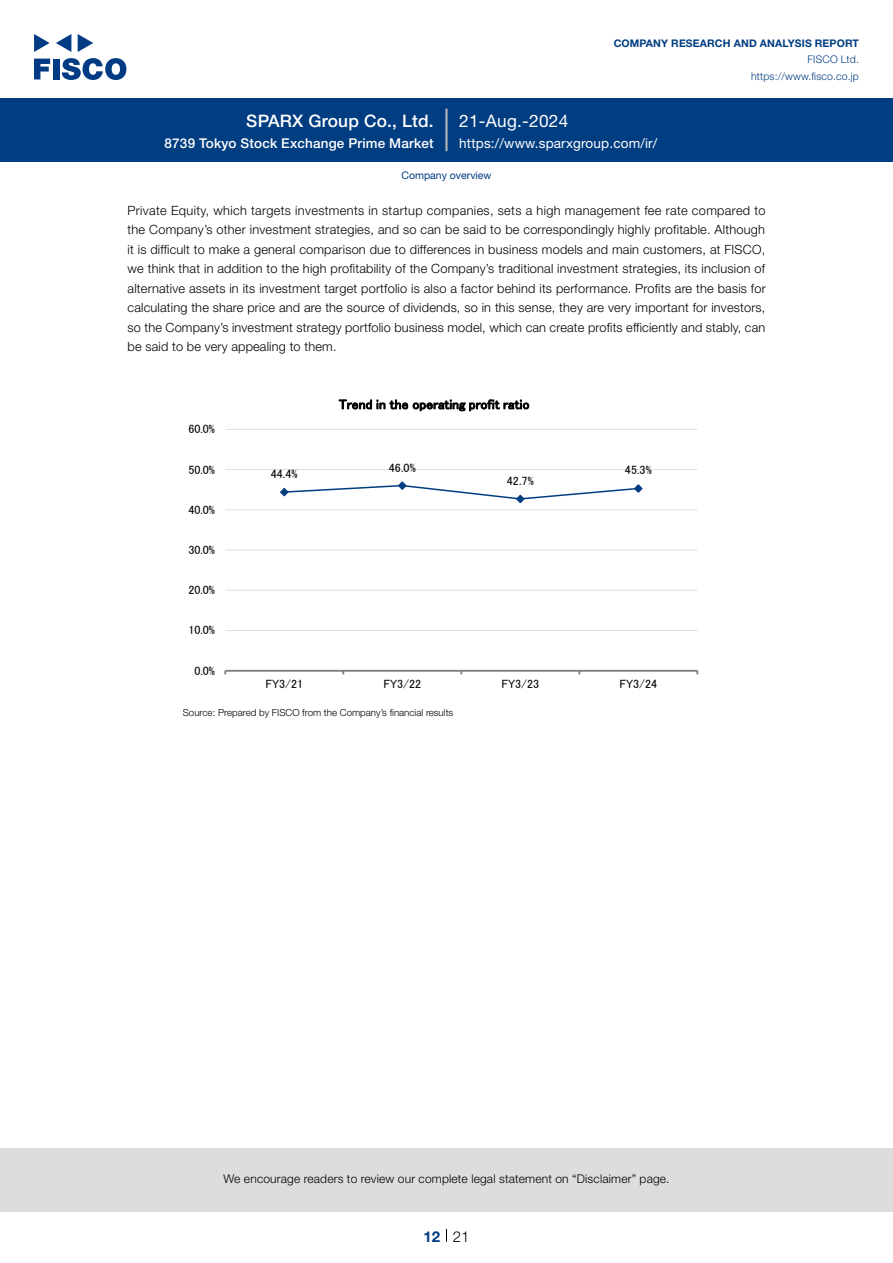
<style>
.page{position:relative;width:893px;height:1263px;background:#fff}
.page>*{position:absolute;margin:0;border:0;box-sizing:border-box;transform-origin:0 0}
.t1{font:500 17.25px "Helvetica Neue LT Std";letter-spacing:.015em;color:#fff}
.t2{font:17.25px "Helvetica Neue LT Std";letter-spacing:.015em;color:#fff}
.t3{font:300 15px "Helvetica Neue LT Std";color:#000}
.t4{font:700 15px "Helvetica Neue LT Std";color:#003d81}
.t5{font:500 13.5px "Helvetica Neue LT Std";letter-spacing:.015em;color:#fff}
.t6{font:13.5px "Helvetica Neue LT Std";letter-spacing:.015em;color:#fff}
.t7{font:13.5px "MS P Gothic";letter-spacing:.01em;color:#000}
.t8{font:300 12.75px/19.5px "Helvetica Neue LT Std";letter-spacing:.015em;color:#000;text-align:justify}
.t9{font:12.15px "MS P Gothic";color:#000}
.t10{font:12px "MS P Gothic";letter-spacing:-.005em;color:#000}
.t11{font:300 12px "Helvetica Neue LT Std";letter-spacing:.015em;color:#000}
.t12{font:700 10.5px "Helvetica Neue LT Std";letter-spacing:.015em;color:#003d81}
.t13{font:300 10.5px/16.5px "Helvetica Neue LT Std";letter-spacing:.015em;color:#003d81;text-align:right}
.t14{font:10.5px "Helvetica Neue LT Std";color:#003d81}
.t15{font:300 9.75px "Helvetica Neue LT Std";color:#000}
</style>
<div class="page">
<div style="left:0;top:1148px;width:893px;height:64px;background:#ddd"></div>
<svg style="left:34px;top:59px;width:16px;height:20px"></svg>
<div style="left:53px;top:59px;width:6px;height:20px;background:#003b83"></div>
<svg style="left:62px;top:58px;width:64px;height:22px"></svg>
<svg style="left:34px;top:34px;width:16px;height:18px"></svg>
<svg style="left:78px;top:34px;width:15px;height:18px"></svg>
<svg style="left:56px;top:34px;width:15px;height:18px"></svg>
<div style="left:0;top:98px;width:893px;height:64px;background:#003d81"></div>
<hr style="left:445px;top:109px;width:3px;height:42px;background:#b5b5b6">
<svg style="left:446px;top:1229px;width:1px;height:13px"></svg>
<hr style="left:225px;top:630px;width:472px;height:1px;background:#ddd">
<hr style="left:225px;top:590px;width:472px;height:1px;background:#ddd">
<hr style="left:225px;top:550px;width:472px;height:1px;background:#ddd">
<hr style="left:225px;top:509px;width:472px;height:1px;background:#ddd">
<hr style="left:225px;top:469px;width:472px;height:1px;background:#ddd">
<hr style="left:225px;top:429px;width:472px;height:1px;background:#ddd">
<hr style="left:225px;top:670px;width:472px;height:2px;background:#808080">
<svg style="left:280px;top:481px;width:363px;height:23px"></svg>
<h1 class="t1" style="left:246px;top:110px;width:189px">SPARX Group Co., Ltd.</h1>
<p class="t5" style="left:165px;top:135px;width:271px">8739 Tokyo Stock Exchange Prime Market</p>
<h1 class="t2" style="left:459px;top:110px;width:111px">21-Aug.-2024</h1>
<p class="t12" style="left:614px;top:37px;width:247px">COMPANY RESEARCH AND ANALYSIS REPORT</p>
<p class="t13" style="left:751px;top:51px;width:109px">FISCO Ltd. https://www.fisco.co j p.</p>
<p class="t6" style="left:459px;top:135px;width:200px">https://www.sparxgroup.com /i r/</p>
<p class="t14" style="left:401px;top:169px;width:92px">Company overview</p>
<p class="t8" style="left:128px;top:200px;width:640px">Private Equity, which targets investments in startup companies, sets a high management fee rate compared to the Company s’ other investment strategies, and so can be said to be correspondingly highly profitable. Although<br>isit difficult to make a general comparison due to differences in business models and main customers, at FISCO, we think that in addition to the high profitability of the Company s’ traditional investment strategies, its inclusion of alternative assets in its investment target portfolio is also a factor behind its performance. Profits are the basis for calculating the share price and are the source of dividends, so in this sense, they are very important for investors, so the Company s’ investment strategy portfolio business model, which can create profits efficiently and stably, can be said to be very appealing to them.</p>
<p class="t10" style="left:188px;top:423px;width:28px">60.0%</p>
<p class="t10" style="left:188px;top:463px;width:28px">50.0%</p>
<p class="t10" style="left:188px;top:503px;width:28px">40.0%</p>
<p class="t10" style="left:188px;top:544px;width:28px">30.0%</p>
<p class="t10" style="left:188px;top:584px;width:28px">20.0%</p>
<p class="t10" style="left:188px;top:624px;width:28px">10.0%</p>
<p class="t10" style="left:194px;top:664px;width:22px">0.0%</p>
<p class="t10" style="left:271px;top:468px;width:28px">44.4%</p>
<p class="t7" style="left:339px;top:397px;width:192px">Trend in the operating profit ratio</p>
<p class="t9" style="left:389px;top:461px;width:28px">46.0%</p>
<p class="t10" style="left:507px;top:475px;width:28px">42.7%</p>
<p class="t10" style="left:265px;top:678px;width:39px">FY3/21</p>
<p class="t10" style="left:383px;top:678px;width:39px">FY3/22</p>
<p class="t10" style="left:501px;top:678px;width:39px">FY3/23</p>
<p class="t15" style="left:183px;top:706px;width:272px">Source: Prepared by FISCO from the Company s’ financial results</p>
<p class="t10" style="left:625px;top:464px;width:28px">45.3%</p>
<p class="t10" style="left:620px;top:678px;width:39px">FY3/24</p>
<p class="t11" style="left:223px;top:1171px;width:448px">We encourage readers to review our complete legal statement on “Disclaimer” page.</p>
<p class="t4" style="left:423px;top:1227px;width:18px">12</p>
<p class="t3" style="left:453px;top:1227px;width:18px">21</p>
</div>
